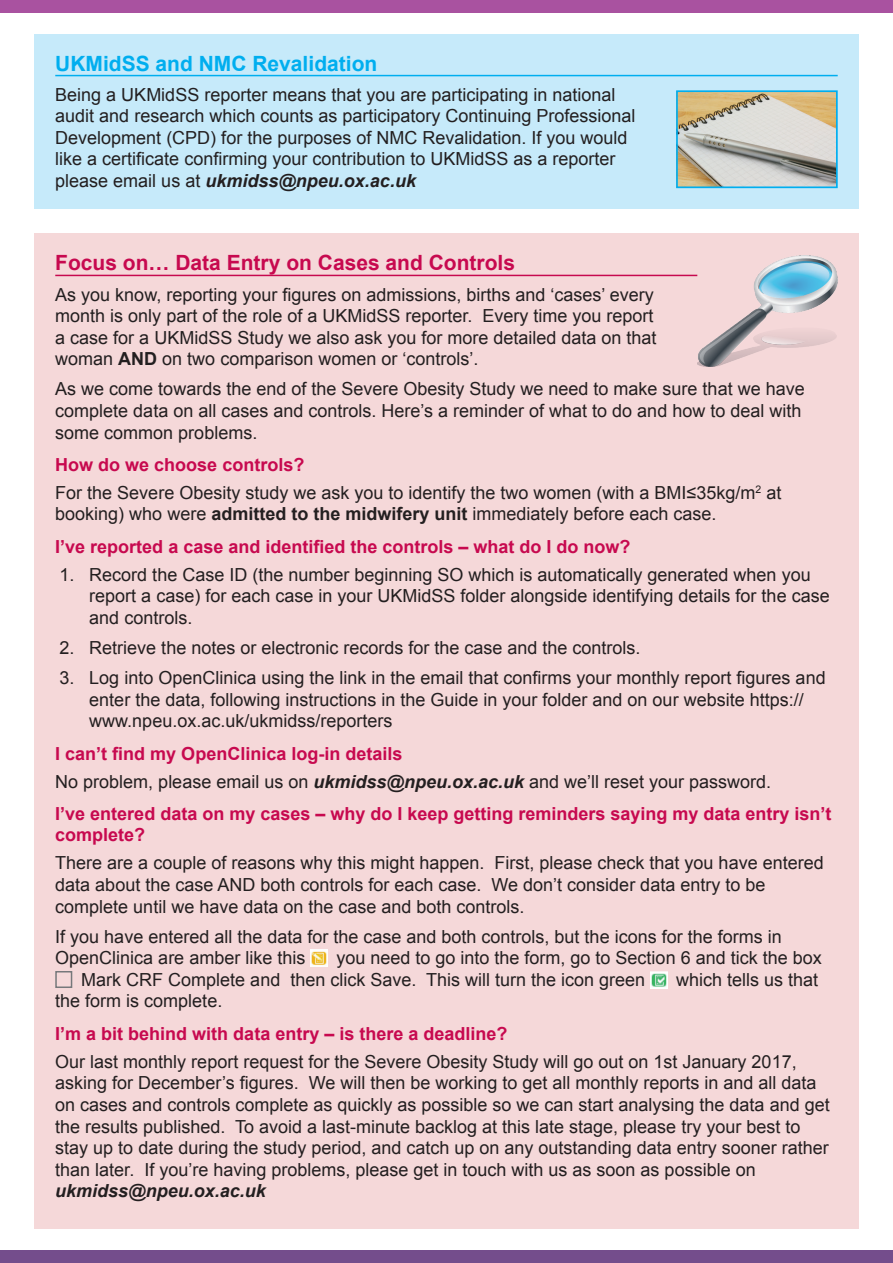
<style>
.page{position:relative;width:893px;height:1263px;background:#fff}
.page>*{position:absolute;margin:0;border:0;box-sizing:border-box;transform-origin:0 0}
.t1{font:700 21px "Arial";color:#c7094f}
.t2{font:700 21px "Arial";color:#00aeef}
.t3{font:18px/21.6px "Arial";color:#231f20}
.t4{font:700 18px/32.2px "Arial";color:#c7094f}
.t5{font:italic 700 18px "Arial";color:#231f20}
.s1{font-weight:700;font-style:italic}
.s2{font-weight:700}
.s3{font-weight:700;color:#c7094f}
.s4{font-weight:400;color:#231f20}
.s5{color:#231f20}
</style>
<div class="page">
<div style="left:0;top:0;width:893px;height:13px;background:#a952a0"></div>
<div style="left:0;top:1250px;width:893px;height:13px;background:#744d8c"></div>
<div style="left:34px;top:234px;width:825px;height:995px;background:#f5d8d9"></div>
<hr style="left:55px;top:275px;width:642px;height:1px;background:#c7094f">
<img style="left:310px;top:949px;width:17px;height:17px">
<div style="left:55px;top:971px;width:17px;height:17px;border:2px solid #76787b"></div>
<img style="left:650px;top:971px;width:17px;height:17px">
<div style="left:34px;top:34px;width:825px;height:174px;background:#c6eafa"></div>
<hr style="left:55px;top:75px;width:783px;height:1px;background:#00aeef">
<img style="left:679px;top:93px;width:156px;height:92px">
<div style="left:676px;top:90px;width:162px;height:98px;border:2px solid #00aeef"></div>
<img style="left:698px;top:256px;width:140px;height:110px">
<p class="t2" style="left:55px;top:49px;width:324px">UKMidSS and NMC Revalidation</p>
<p class="t3" style="left:55px;top:84px;width:582px">Being a UKMidSS reporter means that you are participating in national audit and research which counts as participatory Continuing Professional Development (CPD) for the purposes of NMC Revalidation. If you would like a certificate confirming your contribution to UKMidSS as a reporter please email us at <span class="s1">ukmidss@npeu.ox.ac.uk</span></p>
<p class="t1" style="left:55px;top:249px;width:461px">Focus on… Data Entry on Cases and Controls</p>
<p class="t3" style="left:55px;top:284px;width:603px">As you know, reporting your figures on admissions, births and ‘cases’ every month is only part of the role of a UKMidSS reporter. Every time you report a case for a UKMidSS Study we also ask you for more detailed data on that woman <span class="s2">AND</span> on two comparison women or ‘controls’.</p>
<p class="t3" style="left:55px;top:378px;width:751px">As we come towards the end of the Severe Obesity Study we need to make sure that we have complete data on all cases and controls. Here’s a reminder of what to do and how to deal with some common problems.</p>
<p class="t3" style="left:55px;top:451px;width:728px;line-height:27.9px"><span class="s3">How do we choose controls?<br></span>For the Severe Obesity study we ask you to identify the two women (with a BMI≤35kg/m<sup>2</sup> at</p>
<p class="t4" style="left:55px;top:499px;width:663px"><span class="s4">booking) who were</span> <span class="s5">admitted to the midwifery unit</span> <span class="s4">immediately before each case.<br></span>I’ve reported a case and identified the controls – what do I do now?</p>
<p class="t3" style="left:89px;top:564px;width:742px;text-indent:-30px">1. Record the Case ID (the number beginning SO which is automatically generated when you report a case) for each case in your UKMidSS folder alongside identifying details for the case and controls.</p>
<p class="t3" style="left:60px;top:637px;width:583px">2. Retrieve the notes or electronic records for the case and the controls.</p>
<p class="t3" style="left:89px;top:667px;width:738px;text-indent:-30px">3. Log into OpenClinica using the link in the email that confirms your monthly report figures and enter the data, following instructions in the Guide in your folder and on our website https:// www.npeu.ox.ac.uk/ukmidss/reporters</p>
<p class="t3" style="left:55px;top:739px;width:717px;line-height:27.9px"><span class="s3">I can’t find my OpenClinica log-in details<br></span>No problem, please email us on <span class="s1">ukmidss@npeu.ox.ac.uk</span> and we’ll reset your password.</p>
<p class="t4" style="left:55px;top:803px;width:778px;line-height:21.6px">I’ve entered data on my cases – why do I keep getting reminders saying my data entry isn’t complete?</p>
<p class="t3" style="left:55px;top:852px;width:770px">There are a couple of reasons why this might happen. First, please check that you have entered data about the case AND both controls for each case. We don’t consider data entry to be complete until we have data on the case and both controls.</p>
<p class="t3" style="left:55px;top:926px;width:728px">If you have entered all the data for the case and both controls, but the icons for the forms in<br>OpenClinica are amber like this</p>
<p class="t3" style="left:81px;top:947px;width:742px;text-indent:255px">you need to go into the form, go to Section 6 and tick the box<br>Mark CRF Complete and then click Save. This will turn the icon green</p>
<p class="t3" style="left:676px;top:969px;width:144px">which tells us that</p>
<p class="t3" style="left:55px;top:990px;width:169px">the form is complete.</p>
<p class="t4" style="left:55px;top:1018px;width:454px">I’m a bit behind with data entry – is there a deadline?</p>
<p class="t3" style="left:55px;top:1051px;width:776px">Our last monthly report request for the Severe Obesity Study will go out on 1st January 2017, asking for December’s figures. We will then be working to get all monthly reports in and all data on cases and controls complete as quickly as possible so we can start analysing the data and get the results published. To avoid a last-minute backlog at this late stage, please try your best to stay up to date during the study period, and catch up on any outstanding data entry sooner rather than later. If you’re having problems, please get in touch with us as soon as possible on</p>
<p class="t5" style="left:55px;top:1179px;width:212px">ukmidss@npeu.ox.ac.uk</p>
</div>
